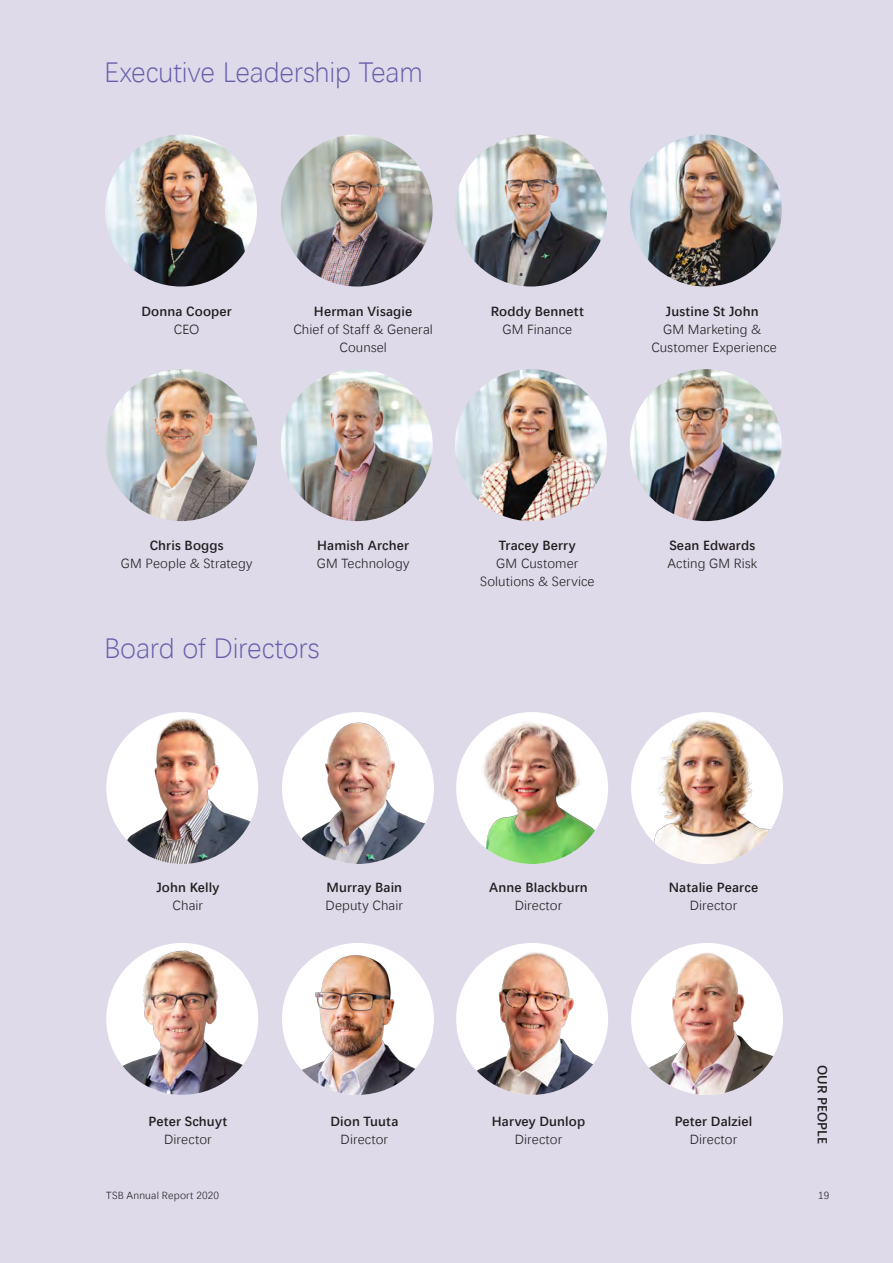
<style>
.page{position:relative;width:893px;height:1263px;background:#dfdaea}
.page>*{position:absolute;margin:0;border:0;box-sizing:border-box;transform-origin:0 0}
.t1{font:300 28.5px "Segoe Alt";letter-spacing:-.005em;color:#655ea9}
.t2{font:300 13.5px/18px "Segoe Alt";letter-spacing:.01em;color:#231f20;text-align:center}
.t3{font:600 13.5px "Segoe Alt";letter-spacing:.01em;color:#231f20}
.t4{font:300 10.5px "Segoe Alt";letter-spacing:.015em;color:#231f20}
</style>
<div class="page">
<img style="left:105px;top:369px;width:152px;height:152px;border-radius:76px">
<img style="left:105px;top:135px;width:152px;height:151px;border-radius:76px">
<img style="left:281px;top:369px;width:152px;height:152px;border-radius:76px">
<img style="left:281px;top:135px;width:152px;height:151px;border-radius:76px">
<img style="left:455px;top:369px;width:152px;height:152px;border-radius:76px">
<img style="left:455px;top:135px;width:152px;height:151px;border-radius:76px">
<img style="left:630px;top:369px;width:152px;height:152px;border-radius:76px">
<img style="left:630px;top:135px;width:152px;height:151px;border-radius:76px">
<img style="left:106px;top:943px;width:152px;height:152px;border-radius:76px">
<img style="left:106px;top:712px;width:152px;height:152px;border-radius:76px">
<img style="left:282px;top:943px;width:152px;height:152px;border-radius:76px">
<img style="left:282px;top:712px;width:152px;height:152px;border-radius:76px">
<img style="left:456px;top:943px;width:152px;height:152px;border-radius:76px">
<img style="left:456px;top:712px;width:152px;height:152px;border-radius:76px">
<img style="left:631px;top:712px;width:152px;height:152px;border-radius:76px">
<img style="left:631px;top:943px;width:152px;height:152px;border-radius:76px">
<h1 class="t1" style="left:104px;top:54px;width:320px">Executive Leadership Team</h1>
<p class="t3" style="left:141px;top:303px;width:92px">Donna Cooper</p>
<p class="t2" style="left:174px;top:320px;width:27px">CEO</p>
<p class="t3" style="left:314px;top:303px;width:100px">Herman Visagie</p>
<p class="t2" style="left:293px;top:320px;width:141px">Chief of Staff &amp; General<br>Counsel</p>
<p class="t3" style="left:491px;top:303px;width:95px">Roddy Bennett</p>
<p class="t2" style="left:502px;top:320px;width:71px">GM Finance</p>
<p class="t3" style="left:666px;top:303px;width:94px">Justine St John</p>
<p class="t2" style="left:651px;top:320px;width:127px">GM Marketing &amp;<br>Customer Experience</p>
<p class="t3" style="left:150px;top:537px;width:75px">Chris Boggs</p>
<p class="t2" style="left:121px;top:554px;width:133px">GM People &amp; Strategy</p>
<p class="t3" style="left:317px;top:537px;width:93px">Hamish Archer</p>
<p class="t2" style="left:317px;top:554px;width:94px">GM Technology</p>
<h1 class="t1" style="left:104px;top:630px;width:216px">Board of Directors</h1>
<p class="t3" style="left:499px;top:537px;width:78px">Tracey Berry</p>
<p class="t2" style="left:480px;top:554px;width:116px">GM Customer<br>Solutions &amp; Service</p>
<p class="t3" style="left:669px;top:537px;width:87px">Sean Edwards</p>
<p class="t2" style="left:667px;top:554px;width:91px">Acting GM Risk</p>
<p class="t3" style="left:156px;top:879px;width:64px">John Kelly</p>
<p class="t2" style="left:173px;top:896px;width:32px">Chair</p>
<p class="t3" style="left:148px;top:1113px;width:80px">Peter Schuyt</p>
<p class="t2" style="left:164px;top:1130px;width:49px">Director</p>
<p class="t3" style="left:327px;top:879px;width:77px">Murray Bain</p>
<p class="t2" style="left:326px;top:896px;width:79px">Deputy Chair</p>
<p class="t3" style="left:330px;top:1113px;width:70px">Dion Tuuta</p>
<p class="t2" style="left:341px;top:1130px;width:49px">Director</p>
<p class="t3" style="left:489px;top:879px;width:100px">Anne Blackburn</p>
<p class="t2" style="left:515px;top:896px;width:49px">Director</p>
<p class="t3" style="left:492px;top:1113px;width:95px">Harvey Dunlop</p>
<p class="t2" style="left:515px;top:1130px;width:49px">Director</p>
<p class="t3" style="left:669px;top:879px;width:91px">Natalie Pearce</p>
<p class="t2" style="left:690px;top:896px;width:49px">Director</p>
<p class="t3" style="left:675px;top:1113px;width:79px">Peter Dalziel</p>
<p class="t2" style="left:690px;top:1130px;width:49px">Director</p>
<p class="t3" style="left:831px;top:1065px;width:80px;rotate:90deg">OUR PEOPLE</p>
<p class="t4" style="left:106px;top:1189px;width:114px">TSB Annual Report 2020</p>
<p class="t4" style="left:818px;top:1189px;width:13px">19</p>
</div>
